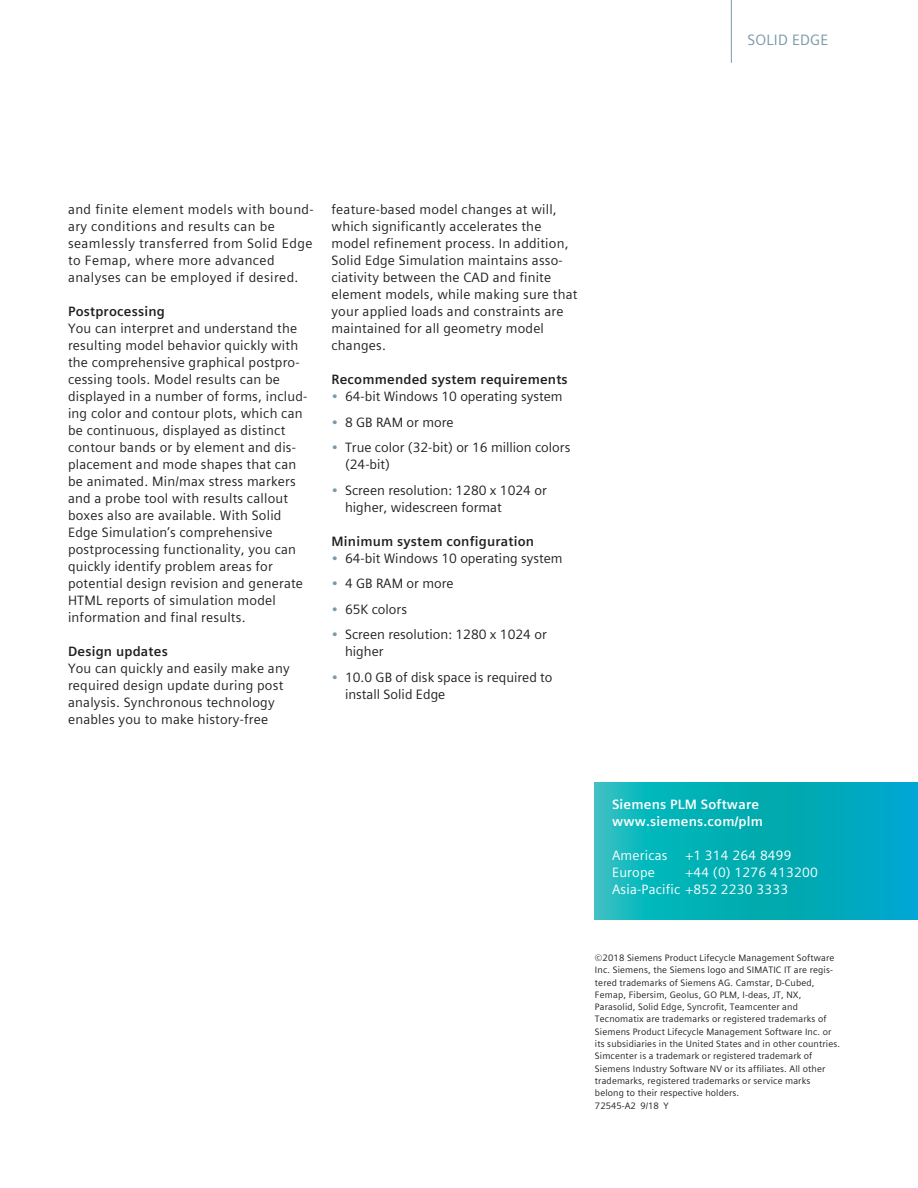
<style>
.page{position:relative;width:918px;height:1188px;background:#fff}
.page>*{position:absolute;margin:0;border:0;box-sizing:border-box;transform-origin:0 0}
.Product_tab___10pt_0{font:15px "Siemens Sans Global";letter-spacing:.015em;color:#7b99a9}
.Body_text_Blk__9pt_4{font:13.5px/17px "Siemens Sans Global";letter-spacing:.015em;color:#231f20}
.Body_text_HEAD_Blk{font:700 13.5px "Siemens Sans Global";letter-spacing:.015em;color:#231f20}
.Contact_Snow__9pt_4m{font:13.5px/17px "Siemens Sans Global";letter-spacing:.015em;color:#fff}
.Contact_HEAD_Snow__9{font:700 13.5px "Siemens Sans Global";letter-spacing:.015em;color:#fff}
.Legal_Text{font:9.3px/12.3px "Siemens Sans Global";letter-spacing:.015em;color:#231f20}
.s1{color:#7b99a9}
</style>
<div class="page">
<hr style="left:731px;top:0;width:1px;height:63px;background:#7b99a9">
<svg style="left:595px;top:782px;width:323px;height:138px;background:#05aeba"></svg>
<p class="Product_tab___10pt_0" style="left:748px;top:29px;width:83px">SOLID EDGE</p>
<p class="Body_text_Blk__9pt_4" style="left:68px;top:201px;width:247px">and finite element models with bound&shy;ary conditions and results can be seamlessly transferred from Solid Edge to Femap, where more advanced analyses can be employed if desired.</p>
<p class="Body_text_HEAD_Blk" style="left:68px;top:301px;width:98px">Postprocessing</p>
<p class="Body_text_Blk__9pt_4" style="left:68px;top:320px;width:241px">You can interpret and understand the resulting model behavior quickly with the comprehensive graphical postpro&shy;cessing tools. Model results can be displayed in a number of forms, includ&shy;ing color and contour plots, which can be continuous, displayed as distinct contour bands or by element and dis&shy;placement and mode shapes that can be animated. Min/max stress markers and a probe tool with results callout boxes also are available. With Solid Edge Simulation’s comprehensive postprocessing functionality, you can quickly identify problem areas for potential design revision and generate HTML reports of simulation model information and final results.</p>
<p class="Body_text_HEAD_Blk" style="left:68px;top:641px;width:101px">Design updates</p>
<p class="Body_text_Blk__9pt_4" style="left:68px;top:660px;width:223px">You can quickly and easily make any required design update during post analysis. Synchronous technology enables you to make history-free</p>
<p class="Body_text_Blk__9pt_4" style="left:332px;top:201px;width:248px">feature-based model changes at will, which significantly accelerates the model refinement process. In addition, Solid Edge Simulation maintains asso&shy;ciativity between the CAD and finite element models, while making sure that your applied loads and constraints are maintained for all geometry model changes.</p>
<p class="Body_text_HEAD_Blk" style="left:332px;top:369px;width:238px">Recommended system requirements</p>
<p class="Body_text_Blk__9pt_4" style="left:332px;top:388px;width:233px"><span class="s1">•</span> 64-bit Windows 10 operating system</p>
<p class="Body_text_Blk__9pt_4" style="left:332px;top:413px;width:124px"><span class="s1">•</span> 8 GB RAM or more</p>
<p class="Body_text_Blk__9pt_4" style="left:345px;top:439px;width:227px;text-indent:-14px"><span class="s1">•</span> True color (32-bit) or 16 million colors (24-bit)</p>
<p class="Body_text_Blk__9pt_4" style="left:345px;top:482px;width:203px;text-indent:-14px"><span class="s1">•</span> Screen resolution: 1280 x 1024 or higher, widescreen format</p>
<p class="Body_text_HEAD_Blk" style="left:332px;top:531px;width:204px">Minimum system configuration</p>
<p class="Body_text_Blk__9pt_4" style="left:332px;top:550px;width:233px"><span class="s1">•</span> 64-bit Windows 10 operating system</p>
<p class="Body_text_Blk__9pt_4" style="left:332px;top:575px;width:124px"><span class="s1">•</span> 4 GB RAM or more</p>
<p class="Body_text_Blk__9pt_4" style="left:332px;top:601px;width:77px"><span class="s1">•</span> 65K colors</p>
<p class="Body_text_Blk__9pt_4" style="left:345px;top:626px;width:203px;text-indent:-14px"><span class="s1">•</span> Screen resolution: 1280 x 1024 or higher</p>
<p class="Body_text_Blk__9pt_4" style="left:345px;top:669px;width:209px;text-indent:-14px"><span class="s1">•</span> 10.0 GB of disk space is required to install Solid Edge</p>
<p class="Contact_HEAD_Snow__9" style="left:612px;top:794px;width:149px">Siemens PLM Software</p>
<p class="Contact_HEAD_Snow__9" style="left:612px;top:811px;width:153px">www.siemens.com/plm</p>
<p class="Contact_Snow__9pt_4m" style="left:612px;top:847px;width:57px">Americas</p>
<p class="Contact_Snow__9pt_4m" style="left:685px;top:847px;width:108px">+1 314 264 8499</p>
<p class="Contact_Snow__9pt_4m" style="left:612px;top:864px;width:44px">Europe</p>
<p class="Contact_Snow__9pt_4m" style="left:612px;top:864px;width:207px;text-indent:73px">+44 (0) 1276 413200<br>Asia-Pacific +852 2230 3333</p>
<p class="Legal_Text" style="left:595px;top:952px;width:247px">©2018 Siemens Product Lifecycle Management Software Inc. Siemens, the Siemens logo and SIMATIC IT are regis&shy;tered trademarks of Siemens AG. Camstar, D-Cubed, Femap, Fibersim, Geolus, GO PLM, I-deas, JT, NX, Parasolid, Solid Edge, Syncrofit, Teamcenter and Tecnomatix are trademarks or registered trademarks of Siemens Product Lifecycle Management Software Inc. or its subsidiaries in the United States and in other countries.<br>Simcenter is a trademark or registered trademark of Siemens Industry Software NV or its affiliates. All other trademarks, registered trademarks or service marks belong to their respective holders.<br>72545-A2 9/18 Y</p>
</div>
